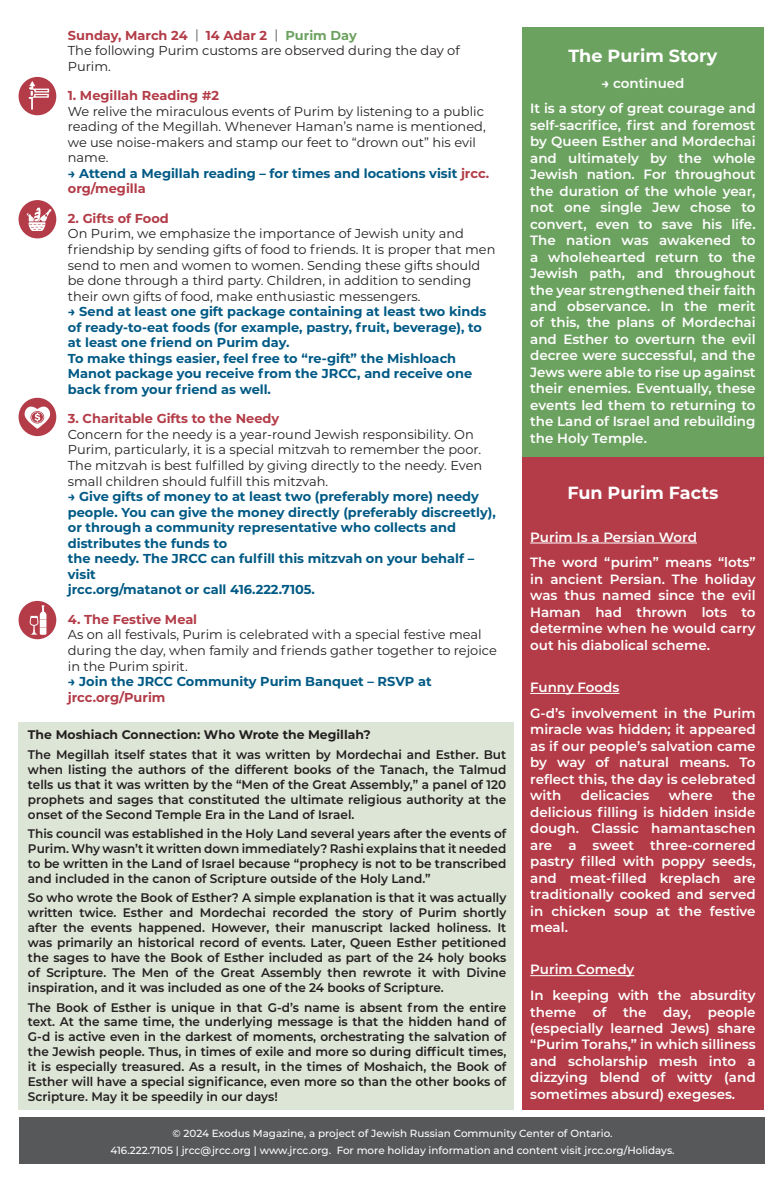
<style>
.page{position:relative;width:783px;height:1191px;background:#fff}
.page>*{position:absolute;margin:0;border:0;box-sizing:border-box;transform-origin:0 0}
.t1{font:700 17.55px "Montserrat";color:#fff}
.t2{font:600 13.5px/16.5px "Montserrat";color:#fff;text-align:justify}
.t3{font:12.9px/15.6px "Montserrat";color:#231f20}
.t4{font:700 12.9px/15.6px "Montserrat";color:#005a85}
.t5{font:700 12.9px "Montserrat";color:#b33c48}
.t6{font:600 12.45px/14.9px "Montserrat";color:#231f20;text-align:justify}
.t7{font:700 12.45px "Montserrat";color:#231f20}
.t8{font:500 10.35px/17.1px "Montserrat";color:#fff;text-align:center}
.s1{font-weight:700;color:#b33c48}
.s2{color:#57585a}
.s3{font-weight:700;color:#6ca260}
.s4{color:#b33c48}
.s5{font-weight:700}
</style>
<div class="page">
<div style="left:19px;top:1117px;width:745px;height:47px;background:#57585a"></div>
<div style="left:522px;top:27px;width:242px;height:434px;background:#6ca260"></div>
<div style="left:522px;top:457px;width:242px;height:652px;background:#b33c48"></div>
<hr style="left:530px;top:542px;width:167px;height:1px;background:#fff">
<hr style="left:530px;top:693px;width:89px;height:1px;background:#fff">
<hr style="left:530px;top:975px;width:104px;height:1px;background:#fff">
<div style="left:19px;top:722px;width:495px;height:387px;background:#dde6d6"></div>
<div style="left:19px;top:77px;width:37px;height:38px;background:#b33c48;border-radius:50%"></div>
<svg style="left:29px;top:81px;width:20px;height:29px"></svg>
<div style="left:19px;top:601px;width:37px;height:38px;background:#b33c48;border-radius:50%"></div>
<svg style="left:29px;top:605px;width:17px;height:30px"></svg>
<div style="left:19px;top:398px;width:37px;height:38px;background:#b33c48;border-radius:50%"></div>
<svg style="left:23px;top:402px;width:29px;height:27px"></svg>
<div style="left:19px;top:200px;width:37px;height:38px;background:#b33c48;border-radius:50%"></div>
<svg style="left:27px;top:207px;width:24px;height:24px"></svg>
<p class="t3" style="left:68px;top:27px;width:393px"><span class="s1">Sunday, March 24</span> <span class="s2">|</span> <span class="s1">14 Adar 2</span> <span class="s2">|</span> <span class="s3">Purim Day<br></span>The following Purim customs are observed during the day of<br>Purim.</p>
<p class="t5" style="left:68px;top:86px;width:153px">1. Megillah Reading #2</p>
<p class="t3" style="left:68px;top:103px;width:419px">We relive the miraculous events of Purim by listening to a public reading of the Megillah. Whenever Haman’s name is mentioned, we use noise-makers and stamp our feet to “drown out” his evil name.</p>
<p class="t4" style="left:68px;top:165px;width:423px">→ Attend a Megillah reading – for times and locations visit <span class="s4">jrcc. org/megilla</span></p>
<p class="t5" style="left:68px;top:209px;width:103px">2. Gifts of Food</p>
<p class="t3" style="left:68px;top:226px;width:429px">On Purim, we emphasize the importance of Jewish unity and friendship by sending gifts of food to friends. It is proper that men send to men and women to women. Sending these gifts should be done through a third party. Children, in addition to sending their own gifts of food, make enthusiastic messengers.</p>
<p class="t4" style="left:68px;top:303px;width:420px">→ Send at least one gift package containing at least two kinds of ready-to-eat foods (for example, pastry, fruit, beverage), to at least one friend on Purim day.<br>To make things easier, feel free to “re-gift” the Mishloach Manot package you receive from the JRCC, and receive one back from your friend as well.</p>
<p class="t5" style="left:68px;top:409px;width:213px">3. Charitable Gifts to the Needy</p>
<p class="t3" style="left:68px;top:426px;width:416px">Concern for the needy is a year-round Jewish responsibility. On Purim, particularly, it is a special mitzvah to remember the poor.<br>The mitzvah is best fulfilled by giving directly to the needy. Even small children should fulfill this mitzvah.</p>
<p class="t4" style="left:68px;top:488px;width:429px">→ Give gifts of money to at least two (preferably more) needy people. You can give the money directly (preferably discreetly), or through a community representative who collects and distributes the funds to<br>the needy. The JRCC can fulfill this mitzvah on your behalf – visit<br>jrcc.org/matanot or call 416.222.7105.</p>
<p class="t5" style="left:68px;top:610px;width:131px">4. The Festive Meal</p>
<p class="t3" style="left:68px;top:626px;width:430px">As on all festivals, Purim is celebrated with a special festive meal during the day, when family and friends gather together to rejoice in the Purim spirit.</p>
<p class="t4" style="left:68px;top:673px;width:365px">→ Join the JRCC Community Purim Banquet – RSVP at</p>
<p class="t5" style="left:68px;top:687px;width:99px">jrcc.org/Purim</p>
<p class="t7" style="left:28px;top:726px;width:344px">The Moshiach Connection: Who Wrote the Megillah?</p>
<p class="t6" style="left:28px;top:746px;width:480px">The Megillah itself states that it was written by Mordechai and Esther. But when listing the authors of the different books of the Tanach, the Talmud tells us that it was written by the “Men of the Great Assembly,” a panel of 120 prophets and sages that constituted the ultimate religious authority at the onset of the Second Temple Era in the Land of Israel.</p>
<p class="t6" style="left:28px;top:825px;width:480px">This council was established in the Holy Land several years after the events of Purim. Why wasn’t it written down immediately? Rashi explains that it needed to be written in the Land of Israel because “prophecy is not to be transcribed and included in the canon of Scripture outside of the Holy Land.”</p>
<p class="t6" style="left:28px;top:890px;width:480px">So who wrote the Book of Esther? A simple explanation is that it was actually written twice. Esther and Mordechai recorded the story of Purim shortly after the events happened. However, their manuscript lacked holiness. It was primarily an historical record of events. Later, Queen Esther petitioned the sages to have the Book of Esther included as part of the 24 holy books of Scripture. The Men of the Great Assembly then rewrote it with Divine inspiration, and it was included as one of the 24 books of Scripture.</p>
<p class="t6" style="left:28px;top:999px;width:480px">The Book of Esther is unique in that G‑d’s name is absent from the entire text. At the same time, the underlying message is that the hidden hand of G‑d is active even in the darkest of moments, orchestrating the salvation of the Jewish people. Thus, in times of exile and more so during difficult times, it is especially treasured. As a result, in the times of Moshaich, the Book of Esther will have a special significance, even more so than the other books of Scripture. May it be speedily in our days!</p>
<h1 class="t1" style="left:568px;top:43px;width:151px">The Purim Story</h1>
<p class="t2" style="left:530px;top:69px;width:227px;line-height:25.8px;text-align:center"><span class="s5">→</span> continued<br>It is a story of great courage and</p>
<p class="t2" style="left:530px;top:116px;width:227px">self-sacrifice, first and foremost by Queen Esther and Mordechai and ultimately by the whole Jewish nation. For throughout the duration of the whole year, not one single Jew chose to convert, even to save his life.<br>The nation was awakened to a wholehearted return to the Jewish path, and throughout the year strengthened their faith and observance. In the merit of this, the plans of Mordechai and Esther to overturn the evil decree were successful, and the Jews were able to rise up against their enemies. Eventually, these events led them to returning to the Land of Israel and rebuilding the Holy Temple.</p>
<h1 class="t1" style="left:567px;top:480px;width:153px">Fun Purim Facts</h1>
<p class="t2" style="left:530px;top:523px;width:227px;line-height:25.8px">Purim Is a Persian Word<br>The word “purim” means “lots”</p>
<p class="t2" style="left:530px;top:570px;width:227px">in ancient Persian. The holiday was thus named since the evil Haman had thrown lots to determine when he would carry out his diabolical scheme.</p>
<p class="t2" style="left:530px;top:674px;width:227px;line-height:25.8px">Funny Foods<br>G‑d’s involvement in the Purim</p>
<p class="t2" style="left:530px;top:720px;width:227px">miracle was hidden; it appeared as if our people’s salvation came by way of natural means. To reflect this, the day is celebrated with</p>
<p class="t2" style="left:581px;top:786px;width:70px">delicacies</p>
<p class="t2" style="left:669px;top:786px;width:45px">where</p>
<p class="t2" style="left:530px;top:786px;width:227px;text-indent:202px">the delicious filling is hidden inside dough. Classic hamantaschen are a sweet three-cornered pastry filled with poppy seeds, and meat-filled kreplach are traditionally cooked and served in chicken soup at the festive meal.</p>
<p class="t2" style="left:530px;top:956px;width:227px;line-height:25.8px">Purim Comedy<br>In keeping with the absurdity</p>
<p class="t2" style="left:530px;top:1003px;width:227px">theme of the day, people (especially learned Jews) share “Purim Torahs,” in which silliness and scholarship mesh into a dizzying blend of witty (and sometimes absurd) exegeses.</p>
<p class="t8" style="left:110px;top:1124px;width:566px">© 2024 Exodus Magazine, a project of Jewish Russian Community Center of Ontario.<br>416.222.7105 | jrcc@jrcc.org | www.jrcc.org. For more holiday information and content visit jrcc.org/Holidays.</p>
</div>
